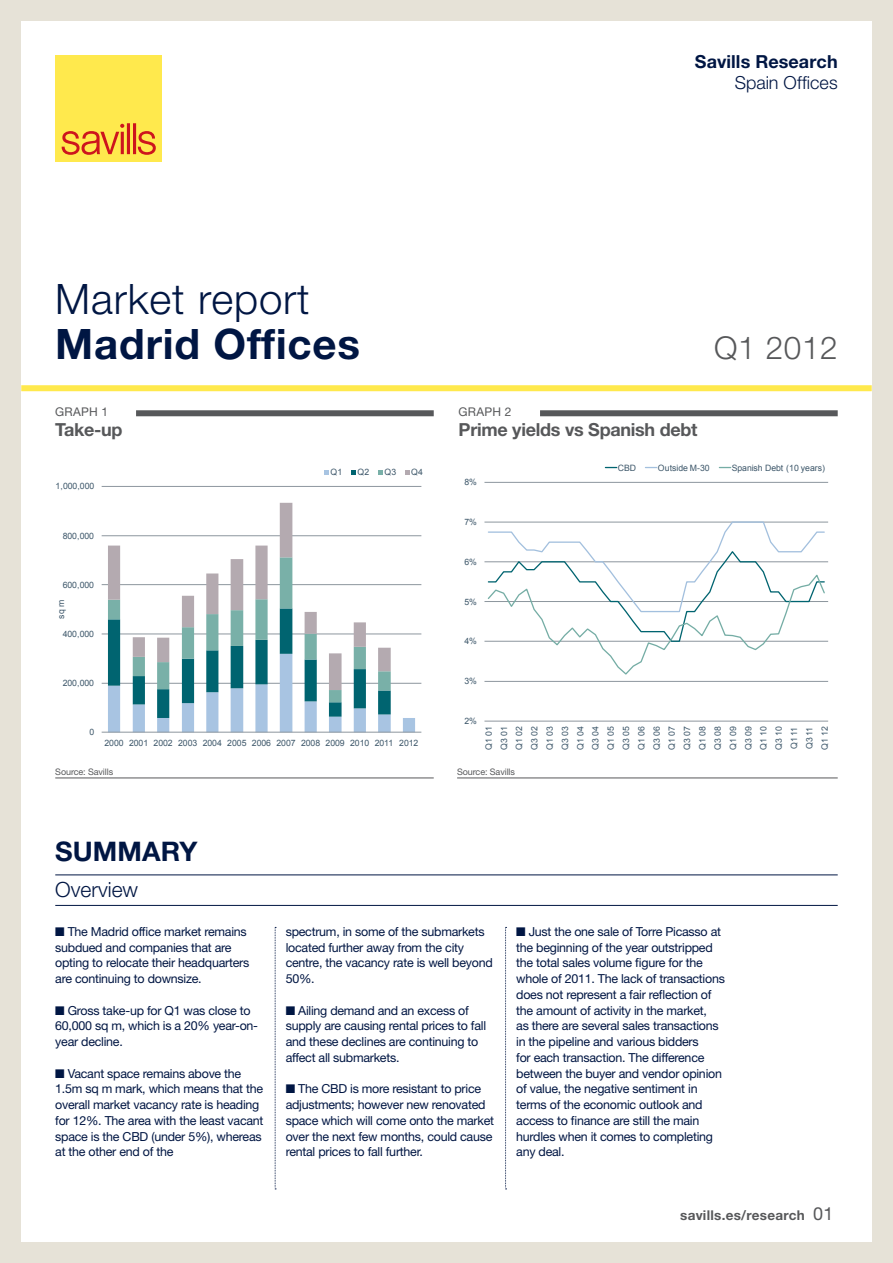
<style>
.page{position:relative;width:893px;height:1263px;background:#e6e2d7}
.page>*{position:absolute;margin:0;border:0;box-sizing:border-box;transform-origin:0 0}
.t1{font:700 42px "Helvetica Neue LT Std";letter-spacing:.02em;color:#001643}
.t2{font:300 42px "Helvetica Neue LT Std";letter-spacing:.02em;color:#001643}
.t3{font:300 31.5px "Helvetica Neue LT Std";letter-spacing:.02em;color:#57585a}
.H_BoxoutHeadline{font:700 27px "Helvetica Neue LT Std";letter-spacing:.005em;color:#001643}
.H_BoxoutStrap{font:300 21px "Helvetica Neue LT Std";color:#001643}
.H_GraphHeader{font:700 18px "Helvetica Neue LT Std";letter-spacing:-.015em;color:#57585a}
.t4{font:700 18px "Helvetica Neue LT Std";letter-spacing:.005em;color:#001643}
.t5{font:300 18px "Helvetica Neue LT Std";color:#001643}
.t6{font:700 13.5px "Helvetica Neue LT Std";letter-spacing:.02em;color:#57585a}
.H_Body{font:12.45px/15.8px "Helvetica Neue LT Std";letter-spacing:-.02em;color:#001643}
.H_GraphName{font:12px "Helvetica Neue LT Std";letter-spacing:.02em;color:#57585a}
.H_GraphSource{font:9px "Helvetica Neue LT Std";letter-spacing:-.01em;color:#57585a}
.t7{font:8.7px/15.3px "Arial";letter-spacing:-.005em;color:#3c5669;text-align:justify}
.s1{font-weight:400;font-size:18px}
</style>
<div class="page">
<div style="left:21px;top:21px;width:851px;height:1221px;background:#fff"></div>
<div style="left:55px;top:55px;width:107px;height:107px;background:#ffe94d"></div>
<svg style="left:62px;top:123px;width:94px;height:32px"></svg>
<div style="left:21px;top:385px;width:851px;height:6px;background:#ffe94d"></div>
<hr style="left:55px;top:874px;width:783px;height:1px;background:#001643">
<hr style="left:55px;top:905px;width:783px;height:1px;background:#001643">
<svg style="left:275px;top:927px;width:1px;height:262px"></svg>
<svg style="left:505px;top:927px;width:2px;height:262px"></svg>
<hr style="left:55px;top:777px;width:379px;height:1px;background:#57585a">
<hr style="left:457px;top:777px;width:381px;height:1px;background:#57585a">
<div style="left:136px;top:410px;width:298px;height:6px;background:#57585a"></div>
<div style="left:540px;top:410px;width:298px;height:6px;background:#57585a"></div>
<hr style="left:102px;top:683px;width:319px;height:1px;background:#8d969e">
<hr style="left:102px;top:634px;width:319px;height:1px;background:#8d969e">
<hr style="left:102px;top:584px;width:319px;height:1px;background:#8d969e">
<hr style="left:102px;top:535px;width:319px;height:1px;background:#8d969e">
<hr style="left:102px;top:486px;width:319px;height:1px;background:#8d969e">
<svg style="left:108px;top:584px;width:307px;height:148px"></svg>
<svg style="left:108px;top:503px;width:283px;height:187px"></svg>
<hr style="left:102px;top:732px;width:319px;height:1px;background:#8d969e">
<svg style="left:324px;top:470px;width:5px;height:4px"></svg>
<svg style="left:351px;top:470px;width:5px;height:4px"></svg>
<svg style="left:378px;top:470px;width:5px;height:4px"></svg>
<svg style="left:405px;top:470px;width:5px;height:4px"></svg>
<hr style="left:484px;top:721px;width:344px;height:1px;background:#8d969e">
<hr style="left:484px;top:641px;width:344px;height:1px;background:#8d969e">
<hr style="left:484px;top:601px;width:344px;height:1px;background:#8d969e">
<hr style="left:484px;top:561px;width:344px;height:1px;background:#8d969e">
<hr style="left:484px;top:522px;width:344px;height:1px;background:#8d969e">
<hr style="left:484px;top:482px;width:344px;height:1px;background:#8d969e">
<hr style="left:484px;top:681px;width:344px;height:1px;background:#8d969e">
<svg style="left:487px;top:521px;width:339px;height:154px"></svg>
<svg style="left:605px;top:467px;width:12px;height:1px"></svg>
<svg style="left:645px;top:467px;width:12px;height:1px"></svg>
<svg style="left:719px;top:467px;width:12px;height:1px"></svg>
<p class="t4" style="left:695px;top:51px;width:144px">Savills Research</p>
<p class="t5" style="left:735px;top:72px;width:104px">Spain Offices</p>
<p class="t2" style="left:55px;top:274px;width:256px">Market report</p>
<p class="t1" style="left:55px;top:318px;width:306px">Madrid Offices</p>
<p class="t3" style="left:714px;top:329px;width:125px">Q1 2012</p>
<p class="H_GraphName" style="left:55px;top:405px;width:54px">GRAPH 1</p>
<p class="H_GraphHeader" style="left:55px;top:419px;width:69px">Take-up</p>
<p class="t7" style="left:56px;top:479px;width:40px">1,000,000</p>
<p class="t7" style="left:63px;top:528px;width:33px">800,000</p>
<p class="t7" style="left:63px;top:577px;width:33px">600,000</p>
<p class="t7" style="left:54px;top:619px;width:20px;rotate:-90deg">sq m</p>
<p class="t7" style="left:63px;top:626px;width:33px">400,000</p>
<p class="t7" style="left:63px;top:675px;width:33px">200,000</p>
<p class="t7" style="left:90px;top:725px;width:6px">0</p>
<p class="t7" style="left:331px;top:464px;width:13px">Q1</p>
<p class="t7" style="left:358px;top:464px;width:13px">Q2</p>
<p class="t7" style="left:384px;top:464px;width:13px">Q3</p>
<p class="t7" style="left:411px;top:464px;width:13px">Q4</p>
<p class="t7" style="left:104px;top:735px;width:315px">2000 2001 2002 2003 2004 2005 2006 2007 2008 2009 2010 2011 2012</p>
<p class="H_GraphName" style="left:459px;top:405px;width:54px">GRAPH 2</p>
<p class="H_GraphHeader" style="left:459px;top:419px;width:241px">Prime yields vs Spanish debt</p>
<p class="t7" style="left:464px;top:475px;width:14px">8%</p>
<p class="t7" style="left:464px;top:514px;width:14px">7%</p>
<p class="t7" style="left:464px;top:554px;width:14px">6%</p>
<p class="t7" style="left:464px;top:594px;width:14px">5%</p>
<p class="t7" style="left:464px;top:634px;width:14px">4%</p>
<p class="t7" style="left:618px;top:460px;width:20px">CBD</p>
<p class="t7" style="left:658px;top:460px;width:53px">Outside M-30</p>
<p class="t7" style="left:732px;top:460px;width:95px">Spanish Debt (10 years)</p>
<p class="t7" style="left:464px;top:674px;width:14px">3%</p>
<p class="t7" style="left:464px;top:713px;width:14px">2%</p>
<p class="t7" style="left:481px;top:750px;width:25px;rotate:-90deg">Q1 01<br>Q3 01<br>Q1 02<br>Q3 02<br>Q1 03<br>Q3 03<br>Q1 04<br>Q3 04<br>Q1 05<br>Q3 05<br>Q1 06<br>Q3 06<br>Q1 07<br>Q3 07<br>Q1 08<br>Q3 08<br>Q1 09<br>Q3 09<br>Q1 10<br>Q3 10<br>Q1 11<br>Q3 11<br>Q1 12</p>
<p class="H_GraphSource" style="left:55px;top:766px;width:59px">Source: Savills</p>
<p class="H_GraphSource" style="left:457px;top:766px;width:59px">Source: Savills</p>
<p class="H_BoxoutHeadline" style="left:55px;top:835px;width:144px">SUMMARY</p>
<p class="H_BoxoutStrap" style="left:55px;top:876px;width:84px">Overview</p>
<p class="H_Body" style="left:55px;top:923px;width:195px">■ The Madrid office market remains subdued and companies that are opting to relocate their headquarters are continuing to downsize.</p>
<p class="H_Body" style="left:55px;top:1002px;width:204px">■ Gross take-up for Q1 was close to<br>60,000 sq m, which is a 20% year-on&shy;year decline.</p>
<p class="H_Body" style="left:55px;top:1065px;width:210px">■ Vacant space remains above the 1.5m sq m mark, which means that the overall market vacancy rate is heading for 12%. The area with the least vacant space is the CBD (under 5%), whereas at the other end of the</p>
<p class="H_Body" style="left:286px;top:923px;width:209px">spectrum, in some of the submarkets located further away from the city centre, the vacancy rate is well beyond<br>50%.</p>
<p class="H_Body" style="left:286px;top:1002px;width:202px">■ Ailing demand and an excess of supply are causing rental prices to fall and these declines are continuing to affect all submarkets.</p>
<p class="H_Body" style="left:286px;top:1081px;width:210px">■ The CBD is more resistant to price adjustments; however new renovated space which will come onto the market over the next few months, could cause rental prices to fall further.</p>
<p class="H_Body" style="left:516px;top:923px;width:210px">■ Just the one sale of Torre Picasso at the beginning of the year outstripped the total sales volume figure for the whole of 2011. The lack of transactions does not represent a fair reflection of the amount of activity in the market,<br>as there are several sales transactions in the pipeline and various bidders<br>for each transaction. The difference between the buyer and vendor opinion of value, the negative sentiment in terms of the economic outlook and access to finance are still the main hurdles when it comes to completing any deal.</p>
<p class="t6" style="left:680px;top:1207px;width:155px">savills.es/research <span class="s1">01</span></p>
</div>
